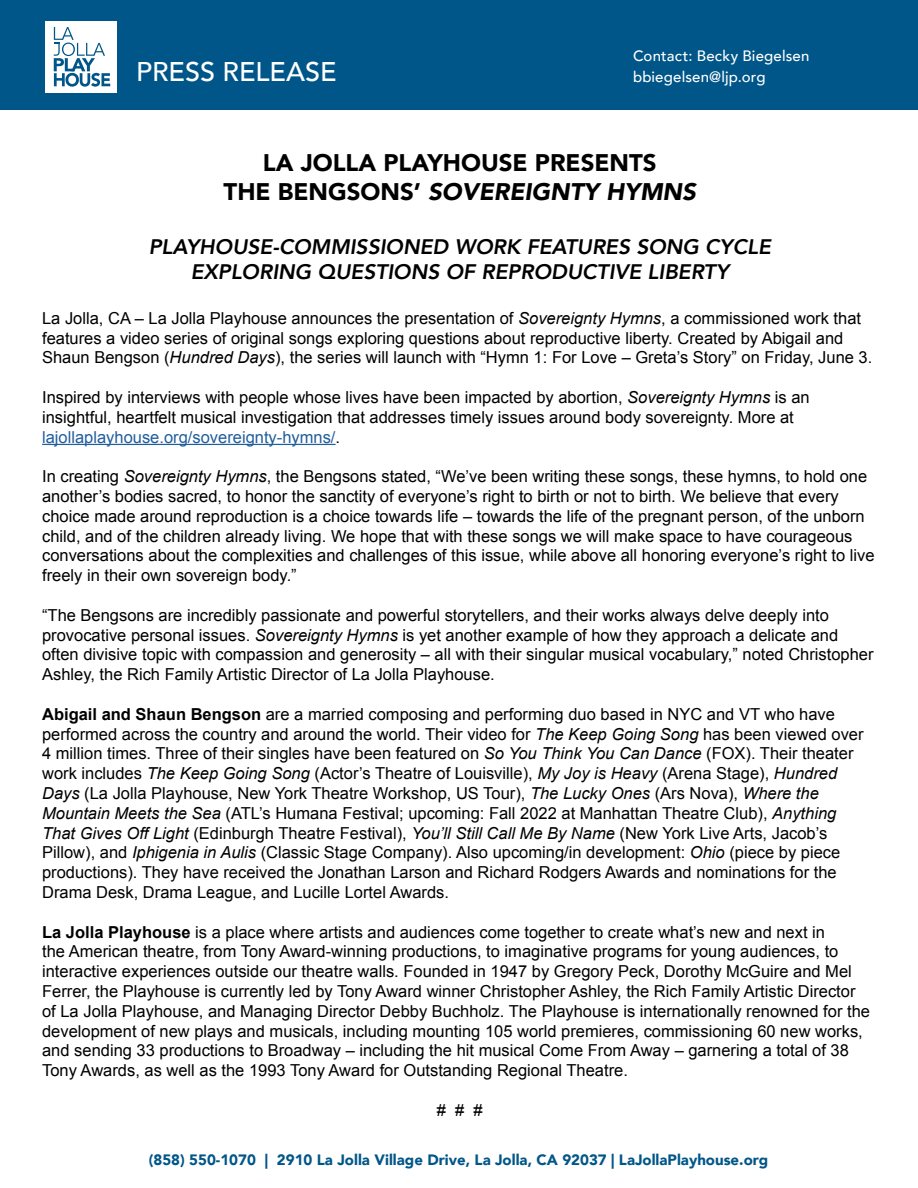
<style>
.page{position:relative;width:918px;height:1188px;background:#fff}
.page>*{position:absolute;margin:0;border:0;box-sizing:border-box;transform-origin:0 0}
.t1{font:500 27px "Avenir";color:#fff}
.t2{font:900 24px/28.8px "Avenir";color:#000;text-align:center}
.t3{font:italic 800 21px/25.2px "Avenir";color:#000;text-align:center}
.t4{font:16.5px/19.8px "Arial";color:#000}
.t5{font:900 15px "Avenir";color:#005688}
.t6{font:500 15px/21px "Avenir";letter-spacing:.01em;color:#fff}
.s1{font-style:italic}
.s2{color:#215e9e}
.s3{font-weight:700}
</style>
<div class="page">
<div style="left:0;top:0;width:918px;height:109px;background:#005688"></div>
<div style="left:45px;top:21px;width:72px;height:72px;background:#fff"></div>
<svg style="left:54px;top:27px;width:56px;height:60px"></svg>
<hr style="left:42px;top:444px;width:294px;height:1px;background:#215e9e">
<h1 class="t1" style="left:136px;top:48px;width:202px">PRESS RELEASE</h1>
<p class="t6" style="left:633px;top:44px;width:178px">Contact: Becky Biegelsen bbiegelsen@ljp.org</p>
<h2 class="t2" style="left:224px;top:148px;width:474px">LA JOLLA PLAYHOUSE PRESENTS<br>THE BENGSONS’ <span class="s1">SOVEREIGNTY HYMNS</span></h2>
<p class="t3" style="left:149px;top:234px;width:624px">PLAYHOUSE-COMMISSIONED WORK FEATURES SONG CYCLE<br>EXPLORING QUESTIONS OF REPRODUCTIVE LIBERTY</p>
<p class="t4" style="left:42px;top:308px;width:832px">La Jolla, CA – La Jolla Playhouse announces the presentation of <span class="s1">Sovereignty Hymns</span>, a commissioned work that features a video series of original songs exploring questions about reproductive liberty. Created by Abigail and<br>Shaun Bengson (<span class="s1">Hundred Days</span>), the series will launch with “Hymn 1: For Love – Greta’s Story” on Friday, June 3.</p>
<p class="t4" style="left:42px;top:388px;width:769px">Inspired by interviews with people whose lives have been impacted by abortion, <span class="s1">Sovereignty Hymns</span> is an insightful, heartfelt musical investigation that addresses timely issues around body sovereignty. More at <span class="s2">lajollaplayhouse.org/sovereignty-hymns/</span>.</p>
<p class="t4" style="left:42px;top:467px;width:834px">In creating <span class="s1">Sovereignty Hymns</span>, the Bengsons stated, “We’ve been writing these songs, these hymns, to hold one another’s bodies sacred, to honor the sanctity of everyone’s right to birth or not to birth. We believe that every choice made around reproduction is a choice towards life – towards the life of the pregnant person, of the unborn child, and of the children already living. We hope that with these songs we will make space to have courageous conversations about the complexities and challenges of this issue, while above all honoring everyone’s right to live freely in their own sovereign body.”</p>
<p class="t4" style="left:42px;top:605px;width:833px">“The Bengsons are incredibly passionate and powerful storytellers, and their works always delve deeply into provocative personal issues. <span class="s1">Sovereignty Hymns</span> is yet another example of how they approach a delicate and often divisive topic with compassion and generosity – all with their singular musical vocabulary,” noted Christopher Ashley, the Rich Family Artistic Director of La Jolla Playhouse.</p>
<p class="t4" style="left:42px;top:704px;width:823px"><span class="s3">Abigail and Shaun Bengson</span> are a married composing and performing duo based in NYC and VT who have performed across the country and around the world. Their video for <span class="s1">The Keep Going Song</span> has been viewed over 4 million times. Three of their singles have been featured on <span class="s1">So You Think You Can Dance</span> (FOX). Their theater work includes <span class="s1">The Keep Going Song</span> (Actor’s Theatre of Louisville), <span class="s1">My Joy is Heavy</span> (Arena Stage), <span class="s1">Hundred Days</span> (La Jolla Playhouse, New York Theatre Workshop, US Tour), <span class="s1">The Lucky Ones</span> (Ars Nova), <span class="s1">Where the Mountain Meets the Sea</span> (ATL’s Humana Festival; upcoming: Fall 2022 at Manhattan Theatre Club), <span class="s1">Anything That Gives Off Light</span> (Edinburgh Theatre Festival), <span class="s1">You’ll Still Call Me By Name</span> (New York Live Arts, Jacob’s Pillow), and <span class="s1">Iphigenia in Aulis</span> (Classic Stage Company). Also upcoming/in development: <span class="s1">Ohio</span> (piece by piece productions). They have received the Jonathan Larson and Richard Rodgers Awards and nominations for the Drama Desk, Drama League, and Lucille Lortel Awards.</p>
<p class="t4" style="left:42px;top:922px;width:829px"><span class="s3">La Jolla Playhouse</span> is a place where artists and audiences come together to create what’s new and next in<br>the American theatre, from Tony Award-winning productions, to imaginative programs for young audiences, to interactive experiences outside our theatre walls. Founded in 1947 by Gregory Peck, Dorothy McGuire and Mel Ferrer, the Playhouse is currently led by Tony Award winner Christopher Ashley, the Rich Family Artistic Director of La Jolla Playhouse, and Managing Director Debby Buchholz. The Playhouse is internationally renowned for the development of new plays and musicals, including mounting 105 world premieres, commissioning 60 new works, and sending 33 productions to Broadway – including the hit musical Come From Away – garnering a total of 38<br>Tony Awards, as well as the 1993 Tony Award for Outstanding Regional Theatre.</p>
<p class="t4" style="left:437px;top:1100px;width:47px"># # #</p>
<p class="t5" style="left:149px;top:1147px;width:621px">(858) 550-1070 | 2910 La Jolla Village Drive, La Jolla, CA 92037 | LaJollaPlayhouse.org</p>
</div>
